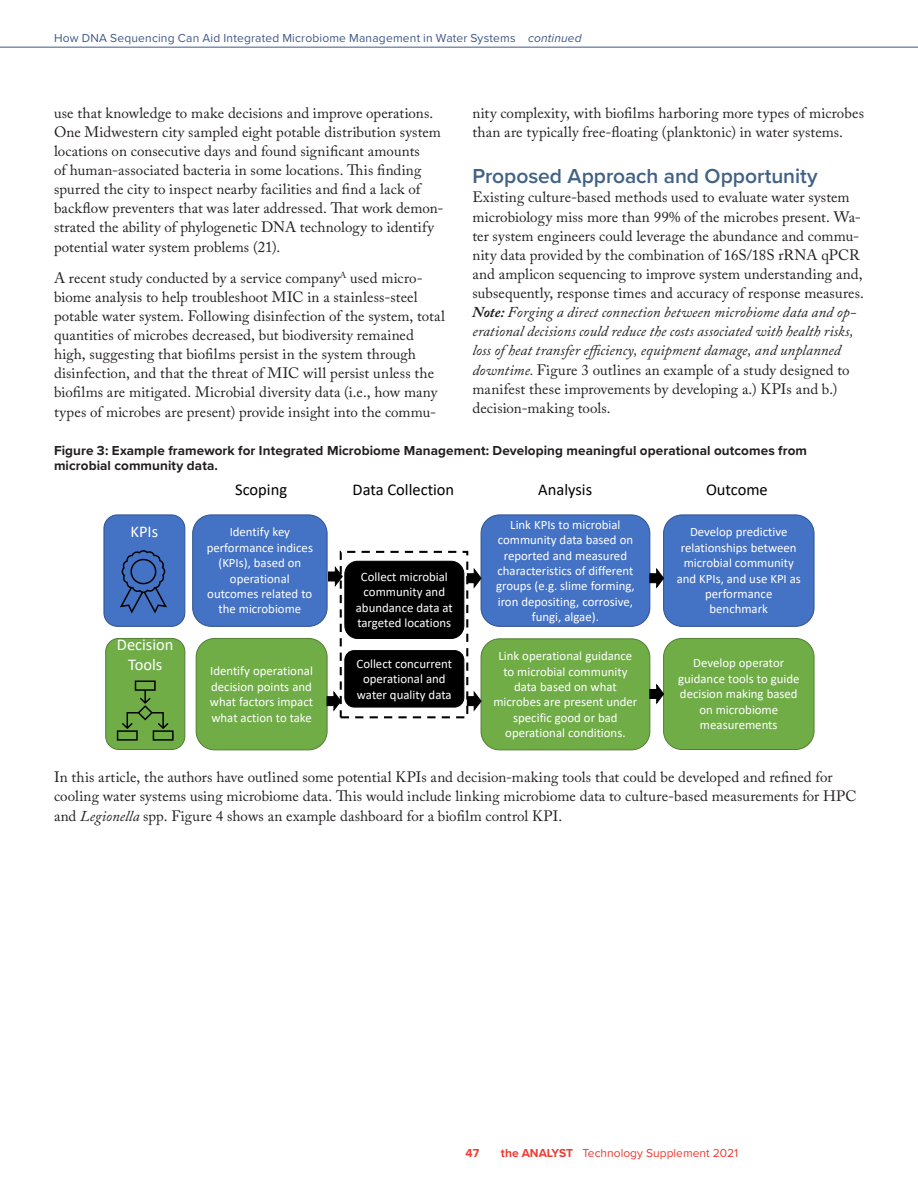
<style>
.page{position:relative;width:918px;height:1188px;background:#fff}
.page>*{position:absolute;margin:0;border:0;box-sizing:border-box;transform-origin:0 0}
.Title_1{font:600 21px "Proxima Nova";color:#416185}
.t1{font:16.5px "Calibri";color:#000}
.t2{font:16.5px/19.8px "Calibri";color:#fff;text-align:center}
.text{font:15px/19.2px "Adobe Caslon Pro";letter-spacing:.005em;color:#231f20}
.figure_table_title{font:700 13.5px/15px "Proxima Nova";letter-spacing:.01em;color:#231f20}
.t3{font:12.75px/15.5px "Calibri";color:#fff;text-align:center}
.h8_article_page_head{font:12px "Proxima Nova";letter-spacing:.015em;color:#405888}
.t4{font:12px "Proxima Nova";color:#ee3b32}
.t5{font:700 12px "Proxima Nova";color:#ee3b32}
.s1{font-style:italic}
.s2{font-weight:700;font-style:italic}
.s3{font-weight:700}
</style>
<div class="page">
<div style="left:196px;top:638px;width:132px;height:112px;background:#70ad47;border:1px solid #507e32;border-radius:19px"></div>
<div style="left:192px;top:514px;width:136px;height:113px;background:#4472c4;border:1px solid #2f528f;border-radius:19px"></div>
<div style="left:105px;top:638px;width:80px;height:112px;background:#70ad47;border:1px solid #507e32;border-radius:13px"></div>
<svg style="left:117px;top:681px;width:57px;height:60px"></svg>
<div style="left:104px;top:514px;width:81px;height:113px;background:#4472c4;border:1px solid #2f528f;border-radius:13px"></div>
<svg style="left:120px;top:550px;width:47px;height:64px"></svg>
<div style="left:481px;top:638px;width:169px;height:112px;background:#70ad47;border:1px solid #507e32;border-radius:19px"></div>
<div style="left:481px;top:514px;width:169px;height:113px;background:#4472c4;border:1px solid #2f528f;border-radius:19px"></div>
<div style="left:344px;top:650px;width:120px;height:58px;background:#000;border:1px solid #000;border-radius:9px"></div>
<div style="left:344px;top:561px;width:120px;height:78px;background:#000;border:1px solid #000;border-radius:13px"></div>
<div style="left:663px;top:514px;width:151px;height:113px;background:#4472c4;border:1px solid #2f528f;border-radius:19px"></div>
<div style="left:663px;top:638px;width:151px;height:112px;background:#70ad47;border:1px solid #507e32;border-radius:19px"></div>
<svg style="left:649px;top:567px;width:16px;height:23px"></svg>
<svg style="left:649px;top:682px;width:16px;height:24px"></svg>
<svg style="left:468px;top:567px;width:14px;height:23px"></svg>
<svg style="left:468px;top:689px;width:14px;height:24px"></svg>
<svg style="left:328px;top:566px;width:12px;height:22px"></svg>
<svg style="left:326px;top:689px;width:14px;height:24px"></svg>
<div style="left:340px;top:551px;width:128px;height:167px;border:2px dashed #000"></div>
<hr style="left:0;top:47px;width:918px;height:1px;background:#405888">
<p class="h8_article_page_head" style="left:54px;top:29px;width:529px">How DNA Sequencing Can Aid Integrated Microbiome Management in Water Systems <span class="s1">continued</span></p>
<p class="text" style="left:54px;top:103px;width:391px">use that knowledge to make decisions and improve operations.<br>One Midwestern city sampled eight potable distribution system locations on consecutive days and found significant amounts<br>of human-associated bacteria in some locations. This finding spurred the city to inspect nearby facilities and find a lack of backflow preventers that was later addressed. That work demon&shy;strated the ability of phylogenetic DNA technology to identify potential water system problems (21).</p>
<p class="text" style="left:54px;top:268px;width:392px">A recent study conducted by a service company<sup>A</sup> used micro&shy;biome analysis to help troubleshoot MIC in a stainless-steel potable water system. Following disinfection of the system, total quantities of microbes decreased, but biodiversity remained high, suggesting that biofilms persist in the system through disinfection, and that the threat of MIC will persist unless the biofilms are mitigated. Microbial diversity data (i.e., how many types of microbes are present) provide insight into the commu-</p>
<p class="text" style="left:473px;top:103px;width:393px">nity complexity, with biofilms harboring more types of microbes than are typically free-floating (planktonic) in water systems.</p>
<p class="Title_1" style="left:472px;top:161px;width:347px">Proposed Approach and Opportunity</p>
<p class="text" style="left:472px;top:188px;width:393px">Existing culture-based methods used to evaluate water system microbiology miss more than 99% of the microbes present. Wa&shy;ter system engineers could leverage the abundance and commu&shy;nity data provided by the combination of 16S/18S rRNA qPCR and amplicon sequencing to improve system understanding and, subsequently, response times and accuracy of response measures.<br><span class="s2">Note:</span> <span class="s1">Forging a direct connection between microbiome data and op&shy;erational decisions could reduce the costs associated with health risks, loss of heat transfer efficiency, equipment damage, and unplanned downtime.</span> Figure 3 outlines an example of a study designed to manifest these improvements by developing a.) KPIs and b.) decision-making tools.</p>
<p class="figure_table_title" style="left:54px;top:442px;width:755px">Figure 3: Example framework for Integrated Microbiome Management: Developing meaningful operational outcomes from microbial community data.</p>
<p class="t2" style="left:131px;top:521px;width:29px">KPIs</p>
<p class="t2" style="left:117px;top:634px;width:58px">Decision<br>Tools</p>
<p class="t1" style="left:235px;top:478px;width:53px">Scoping</p>
<p class="t1" style="left:353px;top:478px;width:103px">Data Collection</p>
<p class="t1" style="left:538px;top:478px;width:55px">Analysis</p>
<p class="t1" style="left:706px;top:478px;width:63px">Outcome</p>
<p class="t3" style="left:207px;top:524px;width:108px">Identify key performance indices (KPIs), based on operational outcomes related to the microbiome</p>
<p class="t3" style="left:210px;top:663px;width:105px;text-align:justify">Identify operational decision points and what factors impact what action to take</p>
<p class="t3" style="left:356px;top:569px;width:99px">Collect microbial community and abundance data at targeted locations</p>
<p class="t3" style="left:357px;top:655px;width:97px">Collect concurrent operational and water quality data</p>
<p class="t3" style="left:496px;top:516px;width:140px">Link KPIs to microbial community data based on reported and measured characteristics of different groups (e.g. slime forming, iron depositing, corrosive, fungi, algae).</p>
<p class="t3" style="left:493px;top:648px;width:146px">Link operational guidance to microbial community data based on what microbes are present under specific good or bad operational conditions.</p>
<p class="t3" style="left:677px;top:524px;width:126px">Develop predictive relationships between microbial community and KPIs, and use KPI as performance benchmark</p>
<p class="t3" style="left:678px;top:655px;width:123px">Develop operator guidance tools to guide decision making based on microbiome measurements</p>
<p class="text" style="left:54px;top:768px;width:804px">In this article, the authors have outlined some potential KPIs and decision-making tools that could be developed and refined for cooling water systems using microbiome data. This would include linking microbiome data to culture-based measurements for HPC and <span class="s1">Legionella</span> spp. Figure 4 shows an example dashboard for a biofilm control KPI.</p>
<p class="t5" style="left:466px;top:1144px;width:15px">47</p>
<p class="t4" style="left:501px;top:1144px;width:239px"><span class="s3">the ANALYST</span> Technology Supplement 2021</p>
</div>
